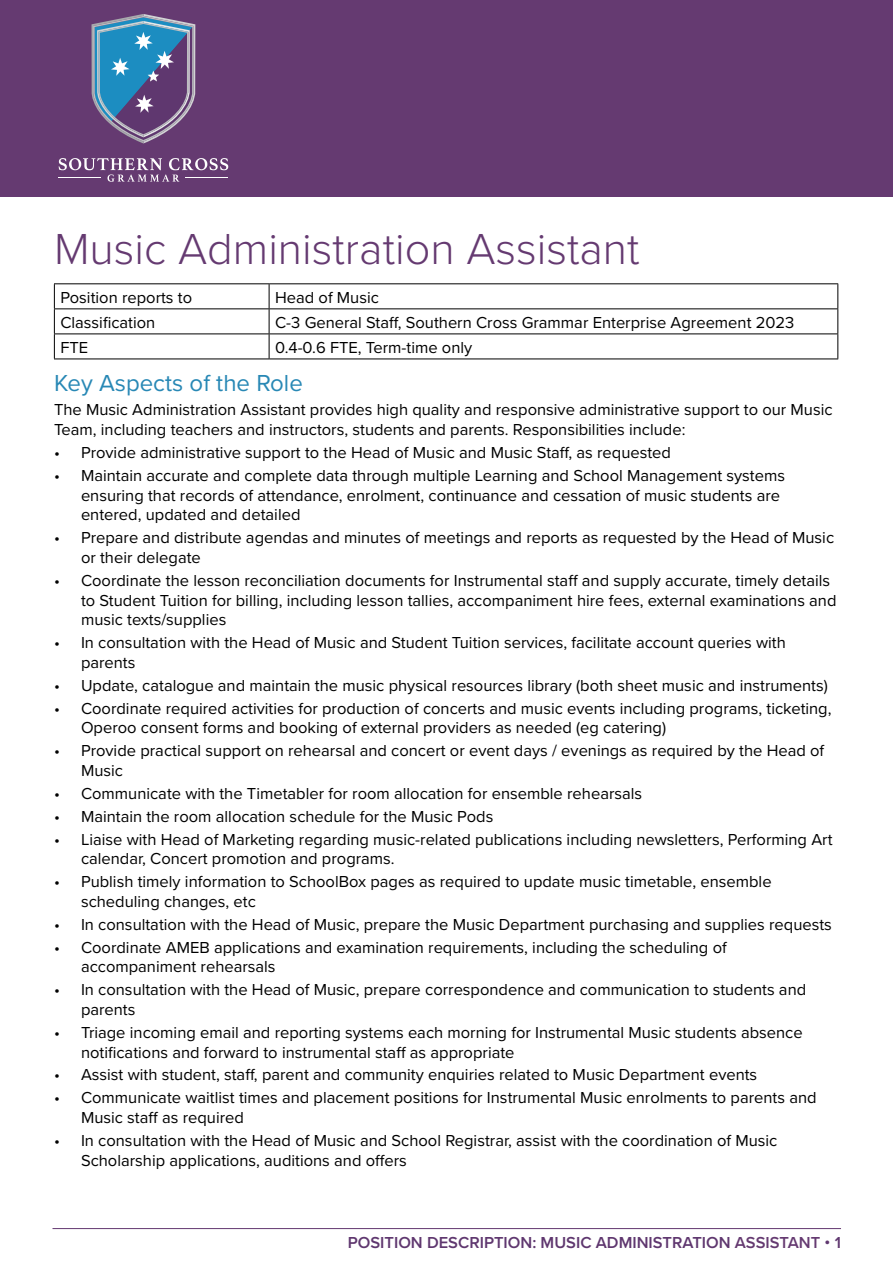
<style>
.page{position:relative;width:893px;height:1263px;background:#fff}
.page>*{position:absolute;margin:0;border:0;box-sizing:border-box;transform-origin:0 0}
.t1{font:300 45px "Proxima Nova";color:#653a71}
.t2{font:24px "Proxima Nova";color:#2888b5}
.t3{font:16.5px/19.8px "Proxima Nova";color:#000}
.t4{font:600 16.5px "Proxima Nova";color:#5f376f}
.s1{color:#653a71}
</style>
<div class="page">
<hr style="left:52px;top:1228px;width:789px;height:1px;background:#653a71">
<div style="left:0;top:0;width:893px;height:196px;background:#653a71"></div>
<svg style="left:59px;top:158px;width:169px;height:24px"></svg>
<hr style="left:59px;top:177px;width:42px;height:1px;background:#fff">
<hr style="left:185px;top:177px;width:43px;height:1px;background:#fff">
<svg style="left:92px;top:14px;width:103px;height:129px"></svg>
<hr style="left:54px;top:283px;width:215px;height:1px;background:#000">
<hr style="left:269px;top:283px;width:569px;height:1px;background:#000">
<hr style="left:54px;top:308px;width:215px;height:1px;background:#000">
<hr style="left:269px;top:308px;width:569px;height:1px;background:#000">
<hr style="left:54px;top:333px;width:215px;height:1px;background:#000">
<svg style="left:54px;top:284px;width:1px;height:75px"></svg>
<hr style="left:269px;top:333px;width:569px;height:1px;background:#000">
<svg style="left:269px;top:284px;width:1px;height:75px"></svg>
<svg style="left:837px;top:284px;width:1px;height:75px"></svg>
<hr style="left:54px;top:359px;width:215px;height:1px;background:#000">
<hr style="left:269px;top:359px;width:569px;height:1px;background:#000">
<h1 class="t1" style="left:54px;top:215px;width:587px">Music Administration Assistant</h1>
<p class="t3" style="left:60px;top:287px;width:133px">Position reports to</p>
<p class="t3" style="left:275px;top:287px;width:105px">Head of Music</p>
<p class="t3" style="left:60px;top:312px;width:96px">Classification</p>
<p class="t3" style="left:275px;top:312px;width:521px">C-3 General Staff, Southern Cross Grammar Enterprise Agreement 2023</p>
<p class="t3" style="left:60px;top:337px;width:29px">FTE</p>
<p class="t3" style="left:275px;top:337px;width:199px">0.4-0.6 FTE, Term-time only</p>
<h2 class="t2" style="left:54px;top:365px;width:250px">Key Aspects of the Role</h2>
<p class="t3" style="left:54px;top:399px;width:780px">The Music Administration Assistant provides high quality and responsive administrative support to our Music<br>Team, including teachers and instructors, students and parents. Responsibilities include:</p>
<p class="t3" style="left:54px;top:442px;width:619px">• Provide administrative support to the Head of Music and Music Staff, as requested</p>
<p class="t3" style="left:81px;top:465px;width:706px;text-indent:-27px">• Maintain accurate and complete data through multiple Learning and School Management systems ensuring that records of attendance, enrolment, continuance and cessation of music students are entered, updated and detailed</p>
<p class="t3" style="left:81px;top:527px;width:755px;text-indent:-27px">• Prepare and distribute agendas and minutes of meetings and reports as requested by the Head of Music or their delegate</p>
<p class="t3" style="left:81px;top:570px;width:757px;text-indent:-27px">• Coordinate the lesson reconciliation documents for Instrumental staff and supply accurate, timely details to Student Tuition for billing, including lesson tallies, accompaniment hire fees, external examinations and music texts/supplies</p>
<p class="t3" style="left:81px;top:632px;width:706px;text-indent:-27px">• In consultation with the Head of Music and Student Tuition services, facilitate account queries with parents</p>
<p class="t3" style="left:54px;top:675px;width:775px">• Update, catalogue and maintain the music physical resources library (both sheet music and instruments)</p>
<p class="t3" style="left:81px;top:697px;width:752px;text-indent:-27px">• Coordinate required activities for production of concerts and music events including programs, ticketing,<br>Operoo consent forms and booking of external providers as needed (eg catering)</p>
<p class="t3" style="left:81px;top:740px;width:745px;text-indent:-27px">• Provide practical support on rehearsal and concert or event days / evenings as required by the Head of<br>Music</p>
<p class="t3" style="left:54px;top:783px;width:590px">• Communicate with the Timetabler for room allocation for ensemble rehearsals</p>
<p class="t3" style="left:54px;top:805px;width:441px">• Maintain the room allocation schedule for the Music Pods</p>
<p class="t3" style="left:81px;top:828px;width:753px;text-indent:-27px">• Liaise with Head of Marketing regarding music-related publications including newsletters, Performing Art calendar, Concert promotion and programs.</p>
<p class="t3" style="left:81px;top:871px;width:692px;text-indent:-27px">• Publish timely information to SchoolBox pages as required to update music timetable, ensemble scheduling changes, etc</p>
<p class="t3" style="left:54px;top:913px;width:779px">• In consultation with the Head of Music, prepare the Music Department purchasing and supplies requests</p>
<p class="t3" style="left:81px;top:936px;width:647px;text-indent:-27px">• Coordinate AMEB applications and examination requirements, including the scheduling of accompaniment rehearsals</p>
<p class="t3" style="left:81px;top:979px;width:727px;text-indent:-27px">• In consultation with the Head of Music, prepare correspondence and communication to students and parents</p>
<p class="t3" style="left:81px;top:1021px;width:723px;text-indent:-27px">• Triage incoming email and reporting systems each morning for Instrumental Music students absence notifications and forward to instrumental staff as appropriate</p>
<p class="t3" style="left:54px;top:1064px;width:705px">• Assist with student, staff, parent and community enquiries related to Music Department events</p>
<p class="t3" style="left:81px;top:1087px;width:737px;text-indent:-27px">• Communicate waitlist times and placement positions for Instrumental Music enrolments to parents and<br>Music staff as required</p>
<p class="t3" style="left:81px;top:1130px;width:698px;text-indent:-27px">• In consultation with the Head of Music and School Registrar, assist with the coordination of Music<br>Scholarship applications, auditions and offers</p>
<p class="t4" style="left:348px;top:1230px;width:495px">POSITION DESCRIPTION: MUSIC ADMINISTRATION <span class="s1">ASSISTANT</span> • 1</p>
</div>
